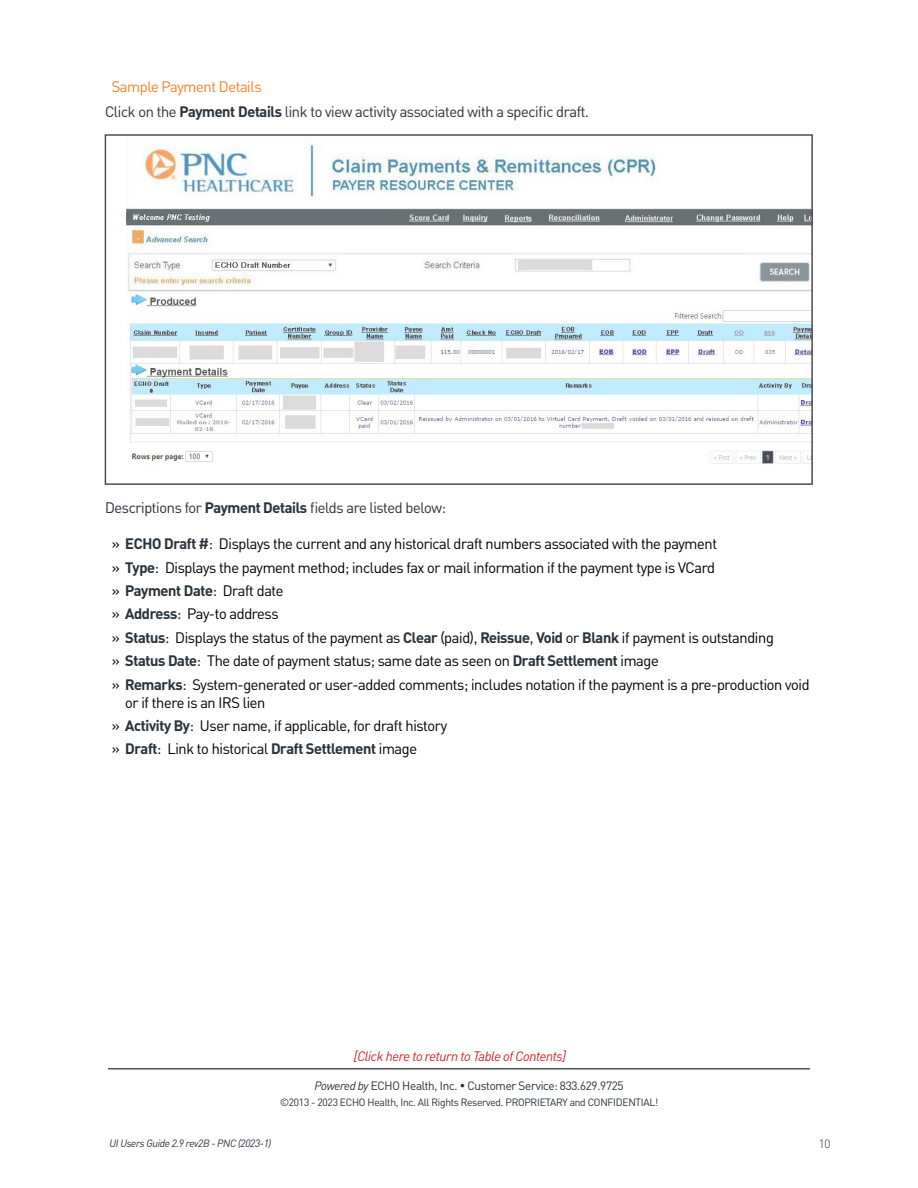
<style>
.page{position:relative;width:918px;height:1188px;background:#fff}
.page>*{position:absolute;margin:0;border:0;box-sizing:border-box;transform-origin:0 0}
.t1{font:15px/18px "PNC Brand";letter-spacing:-.02em;color:#000}
.t2{font:15px "PNC Brand";letter-spacing:-.02em;color:#28323b}
.Subheading_2_-_filte{font:15px "PNC Brand";letter-spacing:-.02em;color:#f58025}
.t3{font:italic 13.5px "PNC Brand";letter-spacing:-.02em;color:#d2232a}
.t4{font:12px "PNC Brand";letter-spacing:-.02em;color:#28323b}
.t5{font:300 12px "PNC Brand";color:#28323b}
.t6{font:10.5px "PNC Brand";letter-spacing:-.02em;color:#28323b}
.t7{font:italic 10.5px "PNC Brand";letter-spacing:-.02em;color:#28323b}
.s1{font-weight:700}
.s2{font-weight:700;color:#28323b}
.s3{font-style:italic}
</style>
<div class="page">
<hr style="left:108px;top:1068px;width:702px;height:1px;background:#000">
<img style="left:126px;top:144px;width:684px;height:320px">
<p class="Subheading_2_-_filte" style="left:112px;top:78px;width:151px">Sample Payment Details</p>
<p class="t2" style="left:105px;top:102px;width:485px">Click on the <span class="s1">Payment Details</span> link to view activity associated with a specific draft.</p>
<p class="t2" style="left:105px;top:498px;width:342px">Descriptions for <span class="s1">Payment Details</span> fields are listed below:</p>
<p class="t1" style="left:112px;top:535px;width:607px">» <span class="s2">ECHO Draft #</span>: Displays the current and any historical draft numbers associated with the payment</p>
<p class="t1" style="left:112px;top:558px;width:605px">» <span class="s2">Type</span>: Displays the payment method; includes fax or mail information if the payment type is VCard</p>
<p class="t1" style="left:112px;top:581px;width:173px">» <span class="s2">Payment Date</span>: Draft date</p>
<p class="t1" style="left:112px;top:605px;width:168px">» <span class="s2">Address</span>: Pay-to address</p>
<p class="t1" style="left:112px;top:628px;width:664px">» <span class="s2">Status</span>: Displays the status of the payment as <span class="s2">Clear</span> (paid), <span class="s2">Reissue</span>, <span class="s2">Void</span> or <span class="s2">Blank</span> if payment is outstanding</p>
<p class="t1" style="left:112px;top:652px;width:548px">» <span class="s2">Status Date</span>: The date of payment status; same date as seen on <span class="s2">Draft Settlement</span> image</p>
<p class="t1" style="left:125px;top:675px;width:686px;text-indent:-14px">» <span class="s2">Remarks</span>: System-generated or user-added comments; includes notation if the payment is a pre-production void or if there is an IRS lien</p>
<p class="t1" style="left:112px;top:716px;width:337px">» <span class="s2">Activity By</span>: User name, if applicable, for draft history</p>
<p class="t1" style="left:112px;top:740px;width:307px">» <span class="s2">Draft</span>: Link to historical <span class="s2">Draft Settlement</span> image</p>
<p class="t3" style="left:354px;top:1048px;width:214px">[Click here to return to Table of Contents]</p>
<p class="t4" style="left:315px;top:1078px;width:310px"><span class="s3">Powered by</span> ECHO Health, Inc. • Customer Service: 833.629.9725</p>
<p class="t6" style="left:280px;top:1096px;width:380px">©2013 - 2023 ECHO Health, Inc. All Rights Reserved. PROPRIETARY and CONFIDENTIAL!</p>
<p class="t7" style="left:110px;top:1136px;width:163px">UI Users Guide 2.9 rev2B - PNC (2023-1)</p>
<p class="t5" style="left:819px;top:1136px;width:13px">10</p>
</div>
